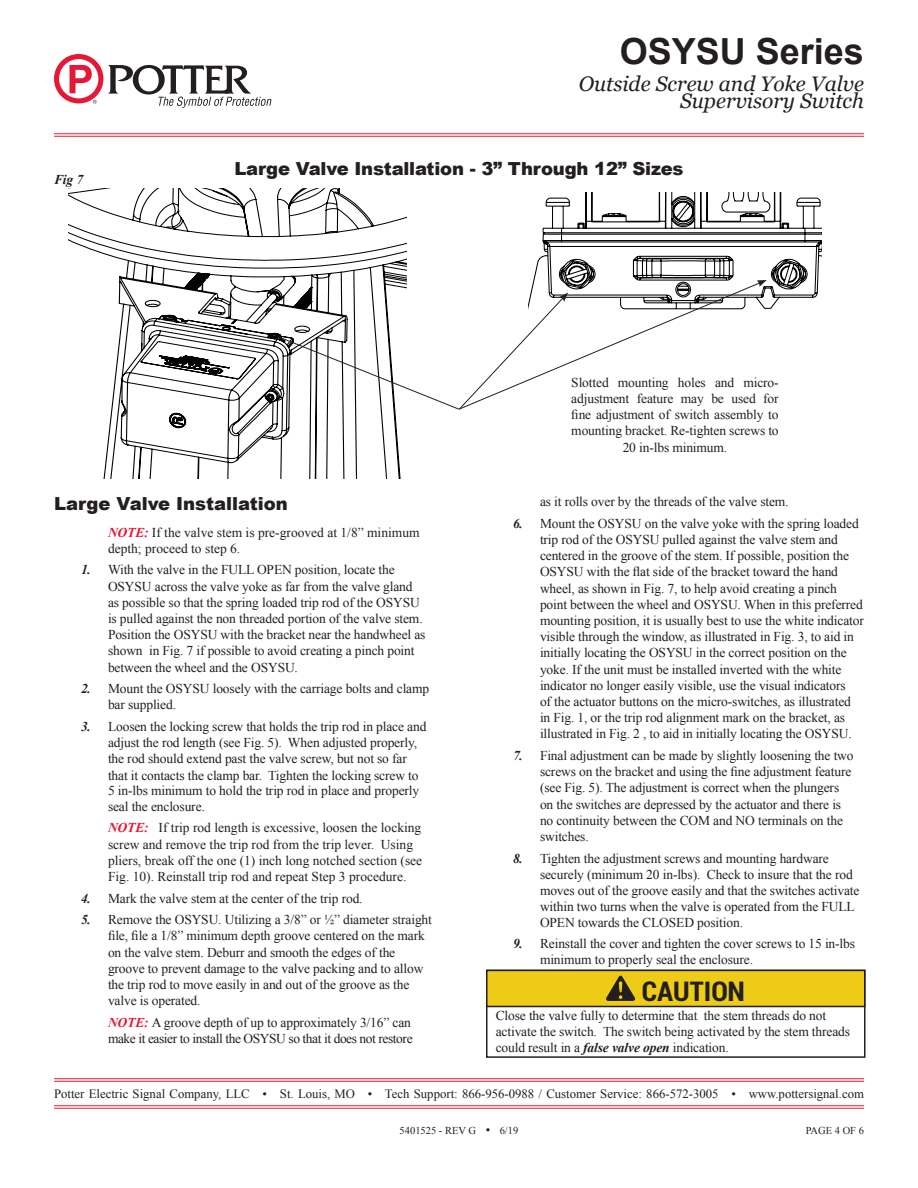
<style>
.page{position:relative;width:918px;height:1188px;background:#fff}
.page>*{position:absolute;margin:0;border:0;box-sizing:border-box;transform-origin:0 0}
.t1{font:700 36px "Arial";color:#231f20}
.t2{font:700 27.3px "Roboto Condensed";color:#231f20;scale:1.06 1}
.t3{font:24.6px "Arial";color:#040503}
.t4{font:italic 21px/16.5px "Georgia";color:#231f20;text-align:right}
.t5{font:900 18px "Arial";letter-spacing:-.01em;color:#231f20}
.t6{font:13.5px/16.2px "Times New Roman";letter-spacing:-.01em;color:#231f20}
.t7{font:13.5px/16.2px "Times New Roman";letter-spacing:-.03em;color:#231f20}
.t8{font:italic 700 13.5px "Times New Roman";color:#231f20}
.t9{font:12.75px "Times New Roman";color:#231f20}
.t10{font:10.5px "Times New Roman";color:#231f20}
.s1{font-weight:700;font-style:italic;color:#e51836}
.s2{font-weight:700;font-style:italic}
.s3{font-size:12.75px}
</style>
<div class="page">
<svg style="left:54px;top:54px;width:217px;height:54px"></svg>
<hr style="left:54px;top:133px;width:810px;height:1px;background:#e51836">
<hr style="left:54px;top:136px;width:810px;height:1px;background:#e51836">
<hr style="left:54px;top:1078px;width:810px;height:1px;background:#e51836">
<hr style="left:54px;top:1081px;width:810px;height:1px;background:#e51836">
<hr style="left:54px;top:1105px;width:810px;height:1px;background:#e51836">
<hr style="left:54px;top:1108px;width:810px;height:1px;background:#e51836">
<div style="left:486px;top:970px;width:380px;height:88px;border:2px solid #231f20"></div>
<div style="left:487px;top:970px;width:378px;height:36px;background:#edcb17"></div>
<div style="left:486px;top:970px;width:380px;height:37px;border:2px solid #231f20"></div>
<svg style="left:606px;top:976px;width:29px;height:25px"></svg>
<svg style="left:69px;top:189px;width:332px;height:290px"></svg>
<svg style="left:277px;top:192px;width:544px;height:218px"></svg>
<p class="t8" style="left:54px;top:170px;width:31px">Fig 7</p>
<h1 class="t1" style="left:620px;top:27px;width:246px">OSYSU Series</h1>
<h3 class="t4" style="left:579px;top:76px;width:287px">Outside Screw and Yoke Valve<br>Supervisory Switch</h3>
<h3 class="t5" style="left:234px;top:155px;width:451px">Large Valve Installation - 3” Through 12” Sizes</h3>
<p class="t6" style="left:571px;top:374px;width:209px;text-align:center">Slotted mounting holes and micro&shy;adjustment feature may be used for fine adjustment of switch assembly to mounting bracket. Re-tighten screws to 20 in-lbs minimum.</p>
<h3 class="t5" style="left:54px;top:490px;width:235px">Large Valve Installation</h3>
<p class="t6" style="left:108px;top:524px;width:313px"><span class="s1">NOTE:</span> If the valve stem is pre-grooved at 1/8” minimum depth; proceed to step 6.</p>
<p class="t6" style="left:108px;top:562px;width:319px;text-indent:-27px"><span class="s2">1.</span> With the valve in the FULL OPEN position, locate the OSYSU across the valve yoke as far from the valve gland as possible so that the spring loaded trip rod of the OSYSU is pulled against the non threaded portion of the valve stem.<br>Position the OSYSU with the bracket near the handwheel as shown in Fig. 7 if possible to avoid creating a pinch point between the wheel and the OSYSU.</p>
<p class="t6" style="left:108px;top:680px;width:323px;text-indent:-27px"><span class="s2">2.</span> Mount the OSYSU loosely with the carriage bolts and clamp bar supplied.</p>
<p class="t6" style="left:108px;top:718px;width:320px;text-indent:-27px"><span class="s2">3.</span> Loosen the locking screw that holds the trip rod in place and adjust the rod length (see Fig. 5). When adjusted properly, the rod should extend past the valve screw, but not so far that it contacts the clamp bar. Tighten the locking screw to 5 in-lbs minimum to hold the trip rod in place and properly seal the enclosure.</p>
<p class="t6" style="left:108px;top:820px;width:316px"><span class="s1">NOTE:</span> If trip rod length is excessive, loosen the locking screw and remove the trip rod from the trip lever. Using pliers, break off the one (1) inch long notched section (see Fig. 10). Reinstall trip rod and repeat Step 3 procedure.</p>
<p class="t6" style="left:81px;top:890px;width:283px"><span class="s2">4.</span> Mark the valve stem at the center of the trip rod.</p>
<p class="t6" style="left:108px;top:911px;width:326px;text-indent:-27px"><span class="s2">5.</span> Remove the OSYSU. Utilizing a 3/8” or ½” diameter straight file, file a 1/8” minimum depth groove centered on the mark on the valve stem. Deburr and smooth the edges of the groove to prevent damage to the valve packing and to allow the trip rod to move easily in and out of the groove as the valve is operated.</p>
<p class="t7" style="left:108px;top:1014px;width:306px"><span class="s1">NOTE:</span> A groove depth of up to approximately 3/16” can make it easier to install the OSYSU so that it does not restore</p>
<h3 class="t3" style="left:180px;top:521px;width:219px">MOUNTING BRACKET</h3>
<p class="t6" style="left:540px;top:493px;width:250px">as it rolls over by the threads of the valve stem.</p>
<p class="t6" style="left:540px;top:515px;width:325px;text-indent:-27px"><span class="s2">6.</span> Mount the OSYSU on the valve yoke with the spring loaded trip rod of the OSYSU pulled against the valve stem and centered in the groove of the stem. If possible, position the OSYSU with the flat side of the bracket toward the hand wheel, as shown in Fig. 7, to help avoid creating a pinch point between the wheel and OSYSU. When in this preferred mounting position, it is usually best to use the white indicator visible through the window, as illustrated in Fig. 3, to aid in initially locating the OSYSU in the correct position on the yoke. If the unit must be installed inverted with the white indicator no longer easily visible, use the visual indicators<br>of the actuator buttons on the micro-switches, as illustrated in Fig. 1, or the trip rod alignment mark on the bracket, as illustrated in Fig. 2 , to aid in initially locating the OSYSU.</p>
<p class="t6" style="left:540px;top:747px;width:315px;text-indent:-27px"><span class="s2">7.</span> Final adjustment can be made by slightly loosening the two screws on the bracket and using the fine adjustment feature (see Fig. 5). The adjustment is correct when the plungers on the switches are depressed by the actuator and there is no continuity between the COM and NO terminals on the switches.</p>
<p class="t6" style="left:540px;top:850px;width:321px;text-indent:-27px"><span class="s2">8.</span> Tighten the adjustment screws and mounting hardware securely (minimum 20 in-lbs). Check to insure that the rod moves out of the groove easily and that the switches activate within two turns when the valve is operated from the FULL OPEN towards the CLOSED position.</p>
<p class="t6" style="left:540px;top:935px;width:317px;text-indent:-27px"><span class="s2">9.</span> Reinstall the cover and tighten the cover screws to 15 in-lbs minimum to properly seal the enclosure.</p>
<h3 class="t3" style="left:805px;top:601px;width:80px">ROLLER</h3>
<h2 class="t2" style="left:642px;top:972px;width:99px">CAUTION</h2>
<p class="t6" style="left:496px;top:1007px;width:356px">Close the valve fully to determine that the stem threads do not activate the switch. The switch being activated by the stem threads could result in a <span class="s2">false valve open</span> indication.</p>
<p class="t9" style="left:54px;top:1085px;width:812px">Potter Electric Signal Company, LLC • St. Louis, MO • Tech Support: 866-956-0988 / Customer Service: 866-572-3005 • www.pottersignal.com</p>
<p class="t10" style="left:400px;top:1123px;width:120px">5401525 - REV G <span class="s3">•</span> 6/19</p>
<p class="t10" style="left:806px;top:1123px;width:60px">page 4 OF 6</p>
</div>
